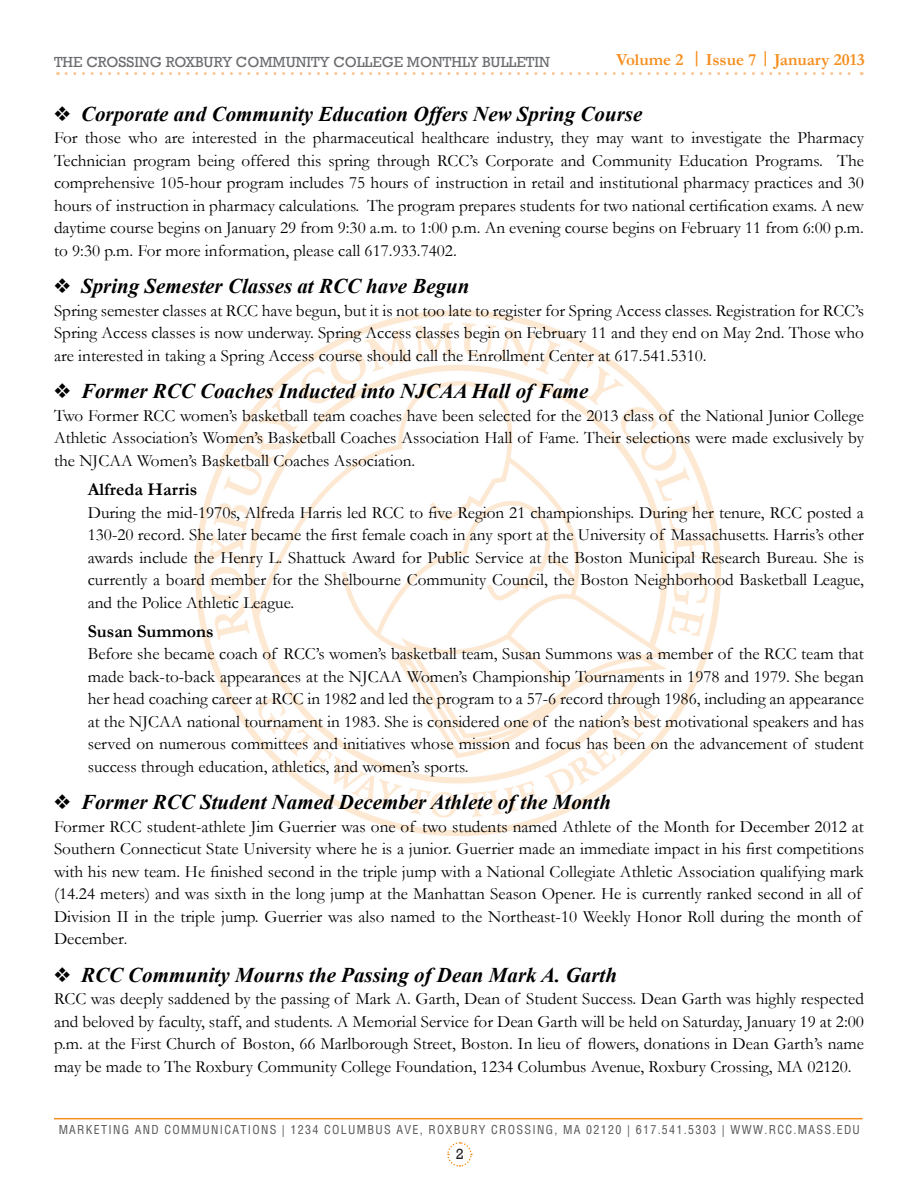
<style>
.page{position:relative;width:918px;height:1188px;background:#fff}
.page>*{position:absolute;margin:0;border:0;box-sizing:border-box;transform-origin:0 0}
.Heading1{font:italic 700 21px "Times New Roman";color:#000}
.t1{font:700 18px "Garamond";color:#000}
.t2{font:17.25px/22.5px "Garamond";color:#000;text-align:justify}
.t3{font:700 17.1px "Garamond";color:#f68e1e}
.t4{font:15px "Rockwell";color:#6c6d70}
.t5{font:15px "Rockwell";color:#231f20}
.t6{font:condensed 12px "Helvetica";letter-spacing:.11em;color:#57585a}
.s1{font-size:16.5px}
</style>
<div class="page">
<svg style="left:447px;top:1142px;width:26px;height:25px"></svg>
<hr style="left:54px;top:1118px;width:809px;height:1px;background:#f68e1e">
<img style="left:196px;top:310px;width:524px;height:525px">
<svg style="left:66px;top:72px;width:796px;height:3px"></svg>
<p class="t4" style="left:54px;top:53px;width:497px">THE CROSSING ROXBURY COMMUNITY COLLEGE MONTHLY BULLETIN</p>
<p class="t3" style="left:616px;top:48px;width:250px">Volume 2 | Issue 7 | January 2013</p>
<p class="Heading1" style="left:81px;top:99px;width:563px">Corporate and Community Education Offers New Spring Course</p>
<p class="t2" style="left:54px;top:126px;width:812px">For those who are interested in the pharmaceutical healthcare industry, they may want to investigate the Pharmacy Technician program being offered this spring through RCC’s Corporate and Community Education Programs. The comprehensive 105-hour program includes 75 hours of instruction in retail and institutional pharmacy practices and 30 hours of instruction in pharmacy calculations. The program prepares students for two national certification exams. A new daytime course begins on January 29 from 9:30 a.m. to 1:00 p.m. An evening course begins on February 11 from 6:00 p.m. to 9:30 p.m. For more information, please call 617.933.7402.</p>
<p class="Heading1" style="left:81px;top:272px;width:390px">Spring Semester Classes at RCC have Begun</p>
<p class="t2" style="left:54px;top:299px;width:812px">Spring semester classes at RCC have begun, but it is not too late to register for Spring Access classes. Registration for RCC’s Spring Access classes is now underway. Spring Access classes begin on February 11 and they end on May 2nd. Those who are interested in taking a Spring Access course should call the Enrollment Center at 617.541.5310.</p>
<p class="Heading1" style="left:81px;top:377px;width:509px">Former RCC Coaches Inducted into NJCAA Hall of Fame</p>
<p class="t2" style="left:54px;top:404px;width:811px">Two Former RCC women’s basketball team coaches have been selected for the 2013 class of the National Junior College Athletic Association’s Women’s Basketball Coaches Association Hall of Fame. Their selections were made exclusively by the NJCAA Women’s Basketball Coaches Association.</p>
<p class="t1" style="left:88px;top:477px;width:111px">Alfreda Harris</p>
<p class="t2" style="left:88px;top:501px;width:778px">During the mid-1970s, Alfreda Harris led RCC to five Region 21 championships. During her tenure, RCC posted a 130-20 record. She later became the first female coach in any sport at the University of Massachusetts. Harris’s other awards include the Henry L. Shattuck Award for Public Service at the Boston Municipal Research Bureau. She is currently a board member for the Shelbourne Community Council, the Boston Neighborhood Basketball League, and the Police Athletic League.</p>
<p class="t1" style="left:88px;top:619px;width:127px">Susan Summons</p>
<p class="t2" style="left:88px;top:642px;width:778px">Before she became coach of RCC’s women’s basketball team, Susan Summons was a member of the RCC team that made back-to-back appearances at the NJCAA Women’s Championship Tournaments in 1978 and 1979. She began her head coaching career at RCC in 1982 and led the program to a 57-6 record through 1986, including an appearance at the NJCAA national tournament in 1983. She is considered one of the nation’s best motivational speakers and has served on numerous committees and initiatives whose mission and focus has been on the advancement of student success through education, athletics, and women’s sports.</p>
<p class="Heading1" style="left:81px;top:788px;width:532px">Former RCC Student Named December Athlete of the Month</p>
<p class="t2" style="left:54px;top:815px;width:812px;text-align:left">Former RCC student-athlete Jim Guerrier was one of two students named Athlete of the Month for December 2012 at Southern Connecticut State University where he is a junior. Guerrier made an immediate impact in his first competitions with his new team. He finished second in the triple jump with a National Collegiate Athletic Association qualifying mark (14.24 meters) and was sixth in the long jump at the Manhattan Season Opener. He is currently ranked second in all of Division II in the triple jump. Guerrier was also named to the Northeast-10 Weekly Honor Roll during the month of December<span class="s1">.</span></p>
<p class="Heading1" style="left:81px;top:960px;width:538px">RCC Community Mourns the Passing of Dean Mark A. Garth</p>
<p class="t2" style="left:54px;top:987px;width:812px">RCC was deeply saddened by the passing of Mark A. Garth, Dean of Student Success. Dean Garth was highly respected and beloved by faculty, staff, and students. A Memorial Service for Dean Garth will be held on Saturday, January 19 at 2:00 p.m. at the First Church of Boston, 66 Marlborough Street, Boston. In lieu of flowers, donations in Dean Garth’s name may be made to The Roxbury Community College Foundation, 1234 Columbus Avenue, Roxbury Crossing, MA 02120.</p>
<p class="t6" style="left:59px;top:1122px;width:803px">MARKETING AND COMMUNICATIONS | 1234 COLUMBUS AVE, ROXBURY CROSSING, MA 02120 | 617.541.5303 | WWW.RCC.MASS.EDU</p>
<p class="t5" style="left:456px;top:1145px;width:10px">2</p>
</div>
